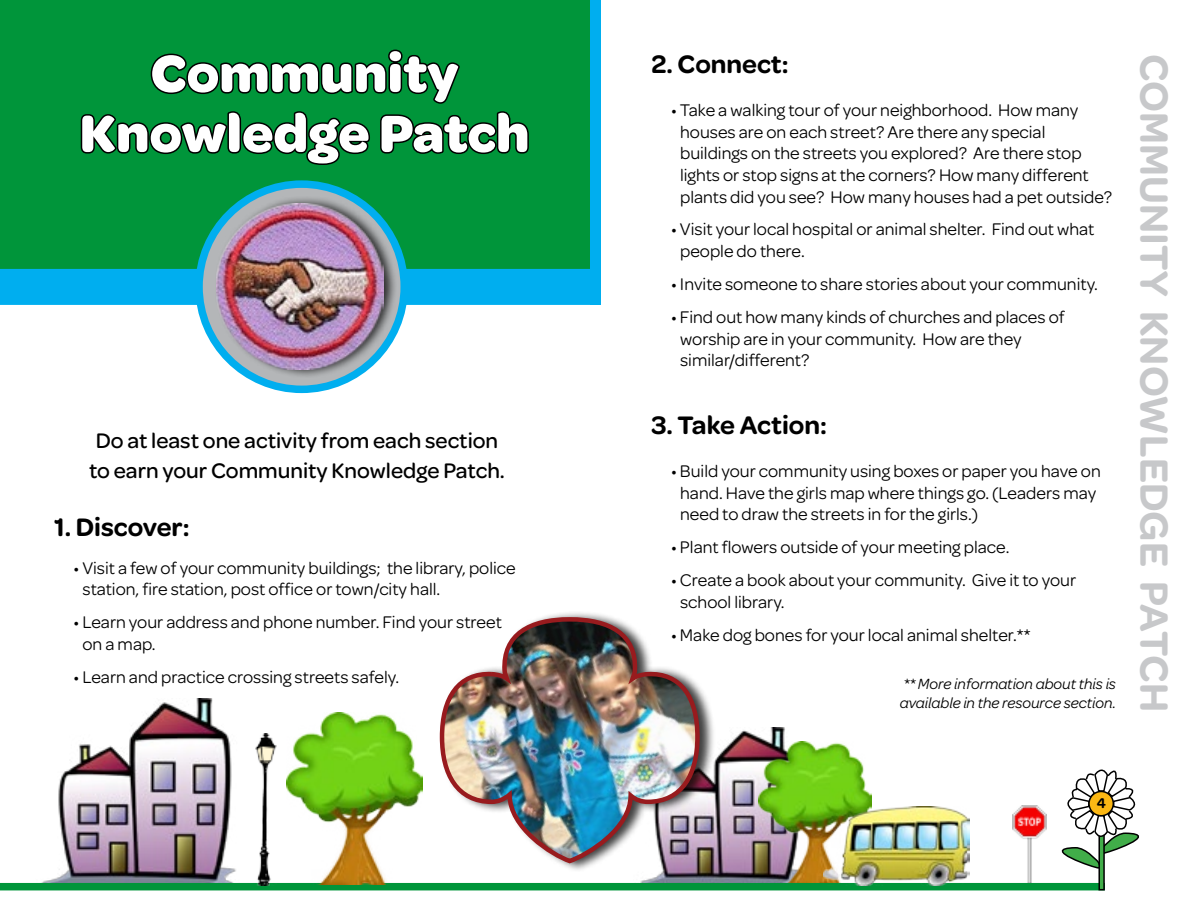
<style>
.page{position:relative;width:1188px;height:918px;background:#fff}
.page>*{position:absolute;margin:0;border:0;box-sizing:border-box;transform-origin:0 0}
.t1{font:700 55.5px/60px "Omnes Girl Scouts";color:#fff;text-align:center}
.t2{font:600 42px "Omnes Girl Scouts";color:#c7c8ca}
.t3{font:600 27px "Omnes Girl Scouts";color:#000}
.t4{font:500 22.5px/30px "Omnes Girl Scouts";color:#000}
.t5{font:18px/21.6px "Omnes Girl Scouts";color:#000}
.t6{font:italic 15.75px/18.9px "Omnes Girl Scouts";color:#000}
.t7{font:600 15px "Omnes Girl Scouts";color:#000}
</style>
<div class="page">
<img style="left:634px;top:727px;width:151px;height:156px">
<img style="left:758px;top:741px;width:114px;height:142px">
<img style="left:33px;top:698px;width:206px;height:185px">
<div style="left:0;top:883px;width:1105px;height:7px;background:#00953a"></div>
<div style="left:1099px;top:804px;width:5px;height:86px;background:#41ad49"></div>
<div style="left:1098px;top:803px;width:7px;height:87px;border:2px solid #000"></div>
<svg style="left:1046px;top:769px;width:93px;height:100px"></svg>
<div style="left:0;top:0;width:600px;height:269px;background:#00953a"></div>
<div style="left:0;top:269px;width:600px;height:36px;background:#00aeef"></div>
<svg style="left:199px;top:184px;width:205px;height:205px;background:#86b3c5"></svg>
<div style="left:195px;top:180px;width:213px;height:213px;border:8px solid #00aeef;border-radius:50%"></div>
<div style="left:216px;top:196px;width:181px;height:182px;background:#000;opacity:.75"></div>
<img style="left:217px;top:204px;width:166px;height:166px">
<svg style="left:80px;top:49px;width:449px;height:116px"></svg>
<div style="left:439px;top:611px;width:276px;height:262px;background:#000;opacity:.75"></div>
<img style="left:439px;top:615px;width:263px;height:251px">
<img style="left:256px;top:734px;width:21px;height:151px">
<img style="left:1013px;top:805px;width:33px;height:78px">
<img style="left:286px;top:712px;width:137px;height:172px">
<img style="left:823px;top:807px;width:146px;height:79px">
<div style="left:590px;top:0;width:10px;height:305px;background:#00aeef"></div>
<h1 class="t1" style="left:80px;top:40px;width:451px">Community<br>Knowledge Patch</h1>
<p class="t4" style="left:89px;top:424px;width:417px">Do at least one activity from each section to earn your Community Knowledge Patch.</p>
<h3 class="t3" style="left:54px;top:508px;width:137px">1. Discover:</h3>
<p class="t5" style="left:82px;top:556px;width:435px;text-indent:-9px">• Visit a few of your community buildings; the library, police station, fire station, post office or town/city hall.</p>
<p class="t5" style="left:82px;top:611px;width:421px;text-indent:-9px">• Learn your address and phone number. Find your street on a map.</p>
<p class="t5" style="left:74px;top:665px;width:327px">• Learn and practice crossing streets safely.</p>
<h3 class="t3" style="left:652px;top:45px;width:139px">2. Connect:</h3>
<p class="t5" style="left:680px;top:98px;width:434px;text-indent:-9px">• Take a walking tour of your neighborhood. How many houses are on each street? Are there any special buildings on the streets you explored? Are there stop lights or stop signs at the corners? How many different plants did you see? How many houses had a pet outside?</p>
<p class="t5" style="left:680px;top:218px;width:416px;text-indent:-9px">• Visit your local hospital or animal shelter. Find out what people do there.</p>
<p class="t5" style="left:671px;top:272px;width:428px">• Invite someone to share stories about your community.</p>
<p class="t5" style="left:680px;top:305px;width:386px;text-indent:-9px">• Find out how many kinds of churches and places of worship are in your community. How are they similar/different?</p>
<h3 class="t3" style="left:652px;top:406px;width:177px">3. Take Action:</h3>
<p class="t5" style="left:680px;top:459px;width:422px;text-indent:-9px">• Build your community using boxes or paper you have on hand. Have the girls map where things go. (Leaders may need to draw the streets in for the girls.)</p>
<p class="t5" style="left:671px;top:535px;width:340px">• Plant flowers outside of your meeting place.</p>
<p class="t5" style="left:680px;top:568px;width:397px;text-indent:-9px">• Create a book about your community. Give it to your school library.</p>
<p class="t5" style="left:671px;top:623px;width:361px">• Make dog bones for your local animal shelter.**</p>
<p class="t6" style="left:900px;top:673px;width:218px">** More information about this is available in the resource section.</p>
<h2 class="t2" style="left:1185px;top:54px;width:659px;rotate:90deg">Community knowledge patch</h2>
<p class="t7" style="left:1097px;top:792px;width:11px">4</p>
</div>
